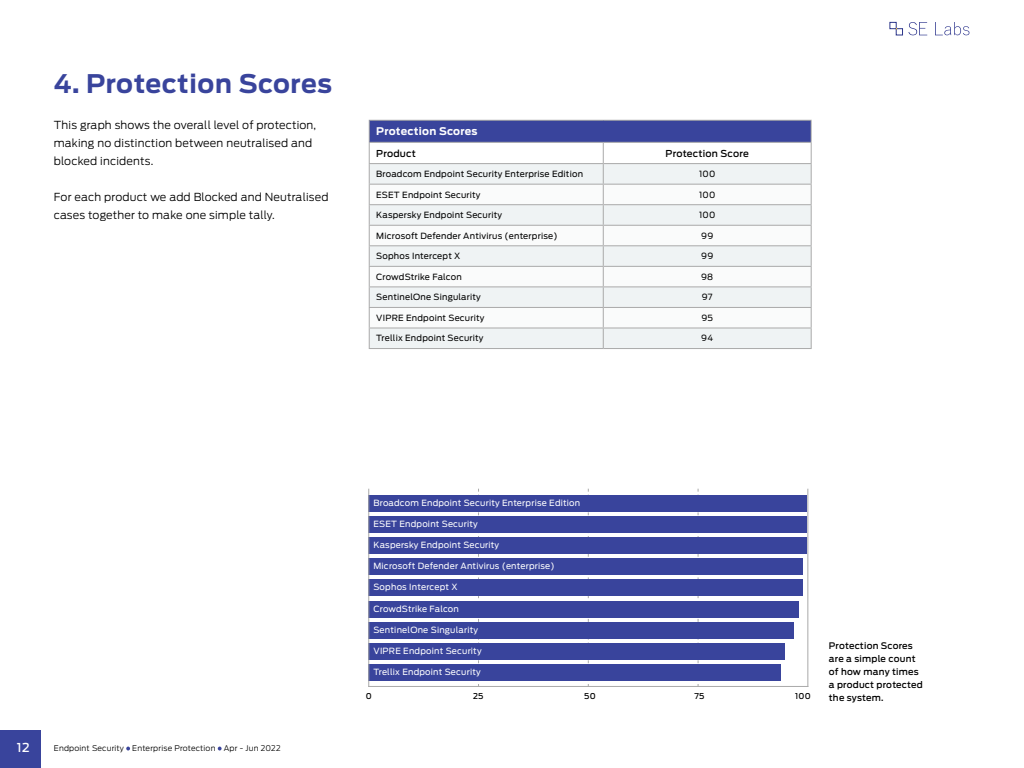
<style>
.page{position:relative;width:1024px;height:768px;background:#fff}
.page>*{position:absolute;margin:0;border:0;box-sizing:border-box;transform-origin:0 0}
.t1{font:700 25.5px "Antenna";letter-spacing:.02em;color:#39449c}
.t2{font:500 12.2px "Antenna";color:#fff}
.t3{font:300 11px/18px "Antenna";letter-spacing:.015em;color:#000}
.t4{font:700 10.5px "Antenna";letter-spacing:.02em;color:#fff}
.t5{font:500 9.5px "Antenna";letter-spacing:.015em;color:#000}
.t6{font:500 9px/13px "Antenna";letter-spacing:.025em;color:#000}
.t7{font:8.5px "Antenna";letter-spacing:.025em;color:#000}
.t8{font:8.5px "Antenna";letter-spacing:.025em;color:#fff}
.t9{font:500 8px "Antenna";letter-spacing:.025em;color:#000}
.t10{font:300 7.8px "Antenna";letter-spacing:.025em;color:#000}
</style>
<div class="page">
<div style="left:0;top:730px;width:41px;height:38px;background:#39449c"></div>
<svg style="left:126px;top:747px;width:4px;height:4px"></svg>
<svg style="left:218px;top:747px;width:4px;height:4px"></svg>
<svg style="left:908px;top:22px;width:19px;height:13px"></svg>
<svg style="left:935px;top:22px;width:34px;height:13px"></svg>
<div style="left:890px;top:22px;width:7px;height:7px;border:1px solid #2c368a"></div>
<div style="left:896px;top:28px;width:7px;height:7px;border:1px solid #2c368a"></div>
<hr style="left:369px;top:120px;width:234px;height:1px;background:#a9a9a9">
<hr style="left:603px;top:120px;width:209px;height:1px;background:#a9a9a9">
<svg style="left:369px;top:121px;width:443px;height:227px"></svg>
<hr style="left:369px;top:348px;width:234px;height:1px;background:#a9a9a9">
<hr style="left:603px;top:348px;width:209px;height:1px;background:#a9a9a9">
<hr style="left:368px;top:686px;width:440px;height:1px;background:#a9a9a9">
<svg style="left:698px;top:489px;width:1px;height:197px"></svg>
<svg style="left:478px;top:489px;width:1px;height:197px"></svg>
<svg style="left:588px;top:489px;width:1px;height:197px"></svg>
<div style="left:368px;top:495px;width:439px;height:16px;background:#39449c"></div>
<div style="left:368px;top:516px;width:439px;height:17px;background:#39449c"></div>
<div style="left:368px;top:538px;width:439px;height:16px;background:#39449c"></div>
<div style="left:368px;top:559px;width:435px;height:16px;background:#39449c"></div>
<div style="left:368px;top:580px;width:435px;height:16px;background:#39449c"></div>
<div style="left:368px;top:601px;width:431px;height:16px;background:#39449c"></div>
<div style="left:368px;top:622px;width:426px;height:16px;background:#39449c"></div>
<div style="left:368px;top:643px;width:417px;height:17px;background:#39449c"></div>
<div style="left:368px;top:665px;width:413px;height:16px;background:#39449c"></div>
<hr style="left:807px;top:489px;width:1px;height:198px;background:#a9a9a9">
<hr style="left:368px;top:489px;width:1px;height:198px;background:#a9a9a9">
<h1 class="t1" style="left:54px;top:68px;width:280px">4. Protection Scores</h1>
<p class="t3" style="left:54px;top:116px;width:264px">This graph shows the overall level of protection, making no distinction between neutralised and blocked incidents.</p>
<p class="t3" style="left:54px;top:188px;width:276px">For each product we add Blocked and Neutralised cases together to make one simple tally.</p>
<p class="t4" style="left:376px;top:125px;width:103px">Protection Scores</p>
<p class="t5" style="left:376px;top:147px;width:41px">Product</p>
<p class="t5" style="left:666px;top:147px;width:85px">Protection Score</p>
<p class="t7" style="left:376px;top:169px;width:208px">Broadcom Endpoint Security Enterprise Edition</p>
<p class="t7" style="left:699px;top:169px;width:18px">100</p>
<p class="t7" style="left:376px;top:190px;width:106px">ESET Endpoint Security</p>
<p class="t7" style="left:699px;top:190px;width:18px">100</p>
<p class="t7" style="left:376px;top:210px;width:127px">Kaspersky Endpoint Security</p>
<p class="t7" style="left:699px;top:210px;width:18px">100</p>
<p class="t7" style="left:376px;top:231px;width:183px">Microsoft Defender Antivirus (enterprise)</p>
<p class="t7" style="left:701px;top:231px;width:14px">99</p>
<p class="t7" style="left:376px;top:251px;width:86px">Sophos Intercept X</p>
<p class="t7" style="left:701px;top:251px;width:14px">99</p>
<p class="t7" style="left:376px;top:272px;width:87px">CrowdStrike Falcon</p>
<p class="t7" style="left:701px;top:272px;width:14px">98</p>
<p class="t7" style="left:376px;top:292px;width:106px">SentinelOne Singularity</p>
<p class="t7" style="left:702px;top:292px;width:12px">97</p>
<p class="t7" style="left:376px;top:313px;width:110px">VIPRE Endpoint Security</p>
<p class="t7" style="left:701px;top:313px;width:13px">95</p>
<p class="t7" style="left:376px;top:333px;width:109px">Trellix Endpoint Security</p>
<p class="t7" style="left:701px;top:333px;width:13px">94</p>
<h2 class="t2" style="left:17px;top:740px;width:14px">12</h2>
<p class="t10" style="left:54px;top:743px;width:228px">Endpoint Security Enterprise Protection Apr - Jun 2022</p>
<p class="t8" style="left:374px;top:498px;width:208px">Broadcom Endpoint Security Enterprise Edition</p>
<p class="t8" style="left:374px;top:519px;width:106px">ESET Endpoint Security</p>
<p class="t8" style="left:374px;top:540px;width:127px">Kaspersky Endpoint Security</p>
<p class="t8" style="left:374px;top:561px;width:183px">Microsoft Defender Antivirus (enterprise)</p>
<p class="t8" style="left:374px;top:582px;width:86px">Sophos Intercept X</p>
<p class="t8" style="left:374px;top:604px;width:87px">CrowdStrike Falcon</p>
<p class="t8" style="left:374px;top:625px;width:106px">SentinelOne Singularity</p>
<p class="t8" style="left:374px;top:646px;width:110px">VIPRE Endpoint Security</p>
<p class="t8" style="left:374px;top:667px;width:109px">Trellix Endpoint Security</p>
<p class="t9" style="left:366px;top:691px;width:8px">0</p>
<p class="t9" style="left:473px;top:691px;width:12px">25</p>
<p class="t9" style="left:584px;top:691px;width:13px">50</p>
<p class="t9" style="left:694px;top:691px;width:11px">75</p>
<p class="t9" style="left:795px;top:691px;width:17px">100</p>
<p class="t6" style="left:829px;top:639px;width:95px">Protection Scores are a simple count of how many times a product protected the system.</p>
</div>
